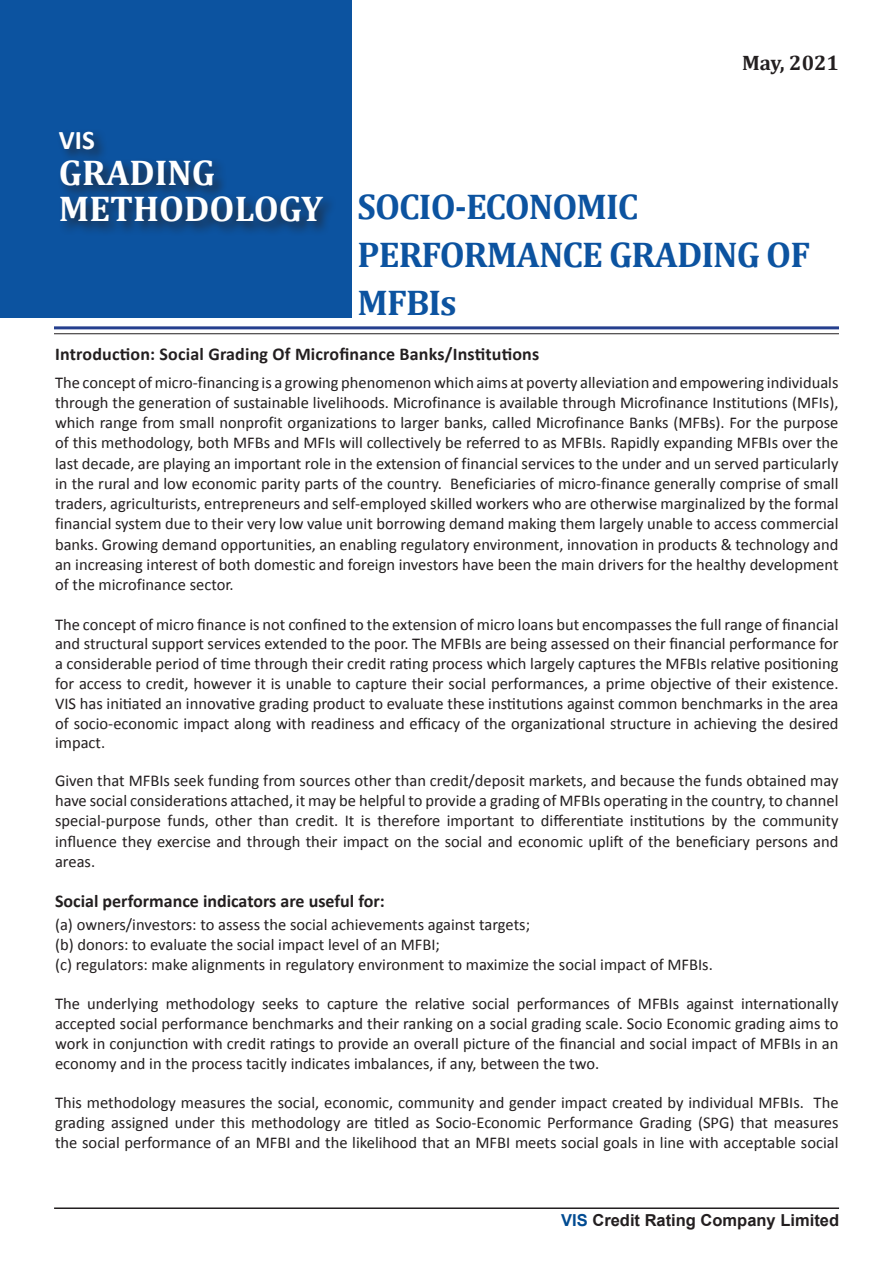
<style>
.page{position:relative;width:893px;height:1263px;background:#fff}
.page>*{position:absolute;margin:0;border:0;box-sizing:border-box;transform-origin:0 0}
.t1{font:700 36px/48px "Cambria";letter-spacing:-.025em;color:#0c53a0}
.t2{font:700 36px "Cambria";color:#fff}
.t3{font:700 27px "Calibri";color:#fff}
.t4{font:700 21px "Cambria";color:#231f20}
.Default{font:700 18px "Calibri";color:#231f20}
.Default-2{font:16.5px/20.2px "Calibri";color:#231f20;text-align:justify}
.t5{font:700 16.5px "Arial";color:#231f20}
.s1{color:#014b92}
</style>
<div class="page">
<div style="left:0;top:0;width:351px;height:317px;background:#0c53a0"></div>
<div style="left:57px;top:129px;width:280px;height:108px;background:#231f20;opacity:.75"></div>
<hr style="left:54px;top:1207px;width:785px;height:2px;background:#231f20">
<hr style="left:54px;top:326px;width:785px;height:3px;background:#253f8e">
<hr style="left:54px;top:333px;width:785px;height:1px;background:#231f20">
<p class="t4" style="left:742px;top:48px;width:98px">May, 2021</p>
<p class="t3" style="left:59px;top:123px;width:37px">VIS</p>
<p class="t2" style="left:59px;top:148px;width:158px">GRADING</p>
<p class="t2" style="left:59px;top:184px;width:265px">METHODOLOGY</p>
<p class="t1" style="left:358px;top:181px;width:454px">SOCIO-ECONOMIC<br>PERFORMANCE GRADING OF<br>MFBIs</p>
<p class="Default" style="left:55px;top:342px;width:486px">Introduction: Social Grading Of Microfinance Banks/Institutions</p>
<p class="Default-2" style="left:55px;top:372px;width:785px">The concept of micro-financing is a growing phenomenon which aims at poverty alleviation and empowering individuals through the generation of sustainable livelihoods. Microfinance is available through Microfinance Institutions (MFIs), which range from small nonprofit organizations to larger banks, called Microfinance Banks (MFBs). For the purpose of this methodology, both MFBs and MFIs will collectively be referred to as MFBIs. Rapidly expanding MFBIs over the last decade, are playing an important role in the extension of financial services to the under and un served particularly in the rural and low economic parity parts of the country. Beneficiaries of micro-finance generally comprise of small traders, agriculturists, entrepreneurs and self-employed skilled workers who are otherwise marginalized by the formal financial system due to their very low value unit borrowing demand making them largely unable to access commercial banks. Growing demand opportunities, an enabling regulatory environment, innovation in products &amp; technology and an increasing interest of both domestic and foreign investors have been the main drivers for the healthy development of the microfinance sector.</p>
<p class="Default-2" style="left:55px;top:614px;width:785px;line-height:19.8px">The concept of micro finance is not confined to the extension of micro loans but encompasses the full range of financial and structural support services extended to the poor. The MFBIs are being assessed on their financial performance for a considerable period of time through their credit rating process which largely captures the MFBIs relative positioning for access to credit, however it is unable to capture their social performances, a prime objective of their existence.<br>VIS has initiated an innovative grading product to evaluate these institutions against common benchmarks in the area of socio-economic impact along with readiness and efficacy of the organizational structure in achieving the desired impact.</p>
<p class="Default-2" style="left:55px;top:770px;width:785px">Given that MFBIs seek funding from sources other than credit/deposit markets, and because the funds obtained may have social considerations attached, it may be helpful to provide a grading of MFBIs operating in the country, to channel special-purpose funds, other than credit. It is therefore important to differentiate institutions by the community influence they exercise and through their impact on the social and economic uplift of the beneficiary persons and areas.</p>
<p class="Default" style="left:55px;top:890px;width:331px">Social performance indicators are useful for:</p>
<p class="Default-2" style="left:55px;top:915px;width:477px">(a) owners/investors: to assess the social achievements against targets;</p>
<p class="Default-2" style="left:55px;top:934px;width:386px">(b) donors: to evaluate the social impact level of an MFBI;</p>
<p class="Default-2" style="left:55px;top:954px;width:659px">(c) regulators: make alignments in regulatory environment to maximize the social impact of MFBIs.</p>
<p class="Default-2" style="left:55px;top:994px;width:785px;line-height:19.8px">The underlying methodology seeks to capture the relative social performances of MFBIs against internationally accepted social performance benchmarks and their ranking on a social grading scale. Socio Economic grading aims to work in conjunction with credit ratings to provide an overall picture of the financial and social impact of MFBIs in an economy and in the process tacitly indicates imbalances, if any, between the two.</p>
<p class="Default-2" style="left:55px;top:1093px;width:785px;line-height:19.8px">This methodology measures the social, economic, community and gender impact created by individual MFBIs. The grading assigned under this methodology are titled as Socio-Economic Performance Grading (SPG) that measures the social performance of an MFBI and the likelihood that an MFBI meets social goals in line with acceptable social</p>
<p class="t5" style="left:561px;top:1209px;width:279px"><span class="s1">VIS</span> Credit Rating Company Limited</p>
</div>
